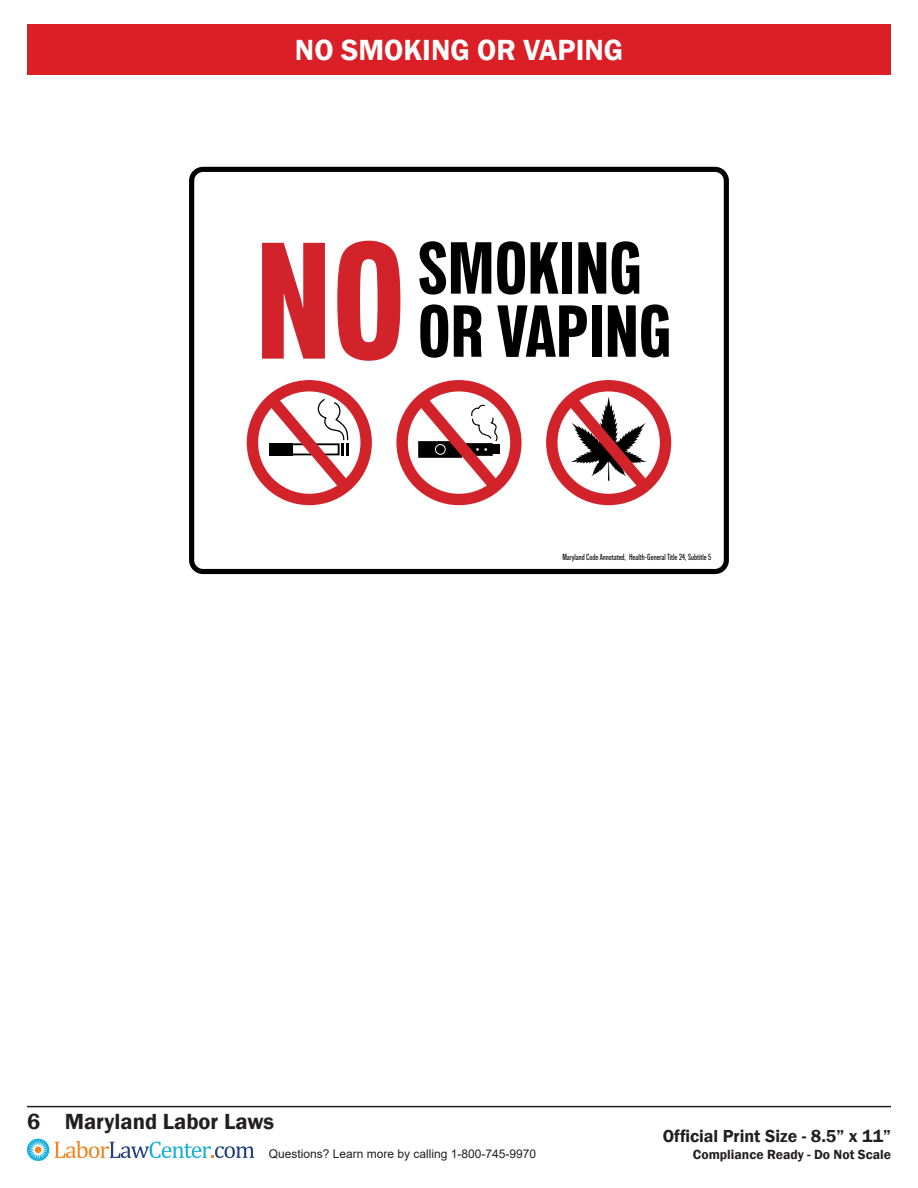
<style>
.page{position:relative;width:918px;height:1188px;background:#fff}
.page>*{position:absolute;margin:0;border:0;box-sizing:border-box;transform-origin:0 0}
.t1{font:700 condensed 165.45px "Lorimer No 2";color:#d2232a}
.t2{font:700 condensed 73.35px/63.2px "Lorimer No 2";color:#000}
.t3{font:600 30px "Franklin Gothic";color:#fff}
.t4{font:600 22.5px "Franklin Gothic";color:#231f20}
.t5{font:600 17.85px "Franklin Gothic";color:#231f20}
.t6{font:600 13.65px "Franklin Gothic";color:#231f20}
.t7{font:12px "Arial";color:#231f20}
.t8{font:500 condensed 8.85px "Lorimer No 2";color:#000}
</style>
<div class="page">
<hr style="left:27px;top:1106px;width:864px;height:1px;background:#231f20">
<svg style="left:27px;top:1139px;width:22px;height:22px"></svg>
<div style="left:35px;top:1146px;width:7px;height:7px;background:#f58320;border-radius:50%"></div>
<svg style="left:55px;top:1141px;width:199px;height:17px"></svg>
<div style="left:27px;top:24px;width:864px;height:50px;background:#da1f26"></div>
<div style="left:396px;top:380px;width:126px;height:125px;border:11px solid #d2232a;border-radius:50%"></div>
<svg style="left:408px;top:387px;width:101px;height:113px"></svg>
<div style="left:546px;top:380px;width:125px;height:125px;border:11px solid #d2232a;border-radius:50%"></div>
<svg style="left:558px;top:387px;width:100px;height:113px"></svg>
<div style="left:189px;top:167px;width:540px;height:407px;border:5px solid #000;border-radius:11px"></div>
<div style="left:247px;top:380px;width:125px;height:125px;border:11px solid #d2232a;border-radius:50%"></div>
<svg style="left:259px;top:387px;width:100px;height:113px"></svg>
<p class="t3" style="left:295px;top:31px;width:330px">NO SMOKING OR VAPING</p>
<p class="t1" style="left:255px;top:208px;width:152px">NO</p>
<p class="t2" style="left:418px;top:235px;width:255px">SMOKING<br>OR VAPING</p>
<p class="t8" style="left:562px;top:552px;width:151px">Maryland Code Annotated, Health-General Title 24, Subtitle 5</p>
<h3 class="t4" style="left:27px;top:1107px;width:249px">6 Maryland Labor Laws</h3>
<h3 class="t7" style="left:269px;top:1146px;width:269px">Questions? Learn more by calling 1-800-745-9970</h3>
<h3 class="t5" style="left:663px;top:1125px;width:230px">Official Print Size - 8.5” x 11”</h3>
<h3 class="t6" style="left:693px;top:1146px;width:200px">Compliance Ready - Do Not Scale</h3>
</div>
